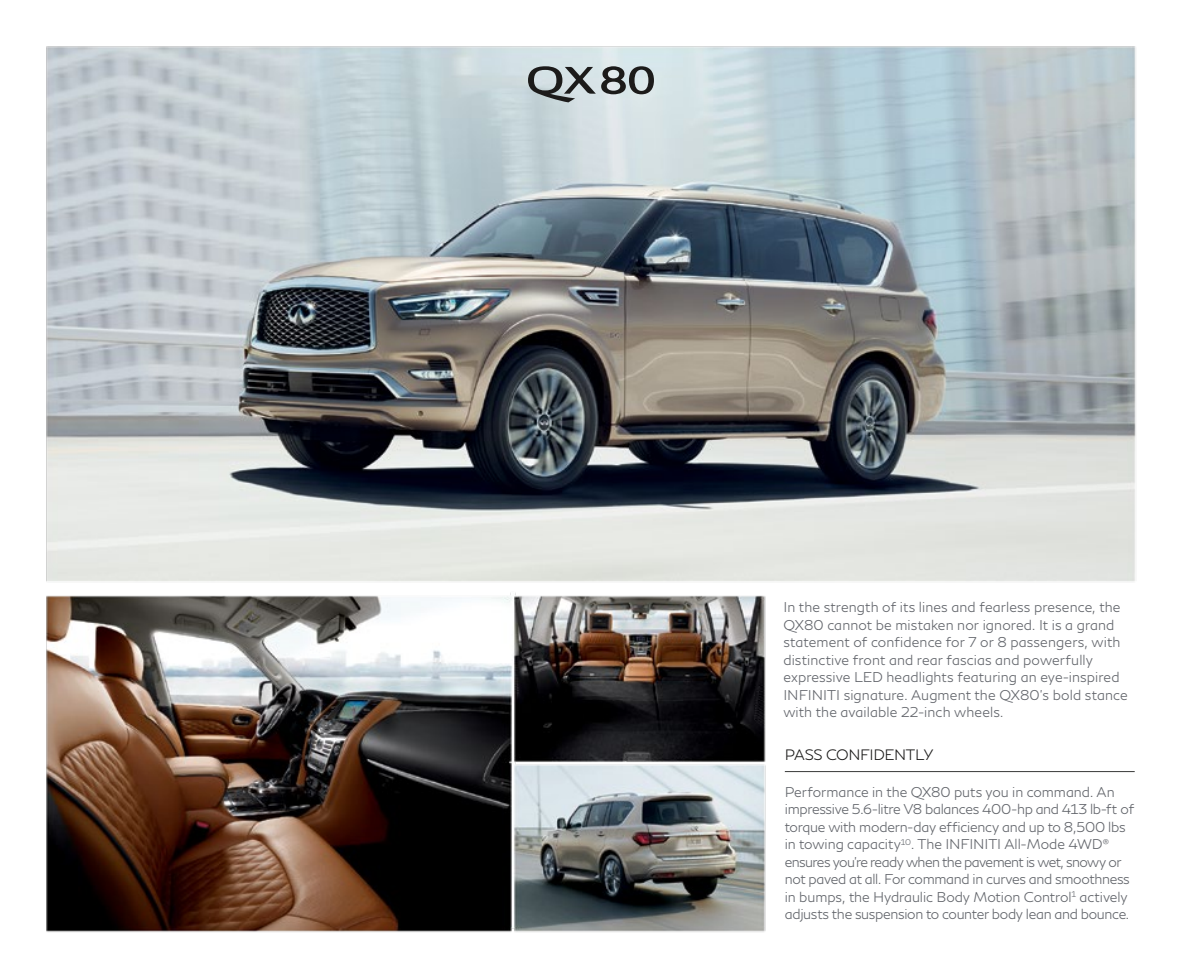
<style>
.page{position:relative;width:1182px;height:977px;background:#fff}
.page>*{position:absolute;margin:0;border:0;box-sizing:border-box;transform-origin:0 0}
.t1{font:300 64.75px "Infiniti Brand";color:#1c1b1a}
.t2{font:300 14.88px "Infiniti Brand";letter-spacing:-.025em;color:#1c1b1a}
.t3{font:300 14px/17.5px "Infiniti Brand";letter-spacing:-.02em;color:#61646a}
.t4{font:300 14px/17.5px "Infiniti Brand";color:#61646a}
</style>
<div class="page">
<img style="left:46px;top:46px;width:1090px;height:886px">
<hr style="left:784px;top:771px;width:350px;height:1px;background:#393a39">
<h1 class="t1" style="left:524px;top:46px;width:134px">QX80</h1>
<p class="t4" style="left:783px;top:598px;width:346px">In the strength of its lines and fearless presence, the QX80 cannot be mistaken nor ignored. It is a grand statement of confidence for 7 or 8 passengers, with distinctive front and rear fascias and powerfully expressive LED headlights featuring an eye-inspired INFINITI signature. Augment the QX80’s bold stance with the available 22-inch wheels.</p>
<p class="t2" style="left:784px;top:745px;width:150px">PASS CONFIDENTLY</p>
<p class="t3" style="left:784px;top:782px;width:351px">Performance in the QX80 puts you in command. An impressive 5.6-litre V8 balances 400-hp and 413 lb-ft of torque with modern-day efficiency and up to 8,500 lbs in towing capacity<sup>10</sup>. The INFINITI All-Mode 4WD<sup>® </sup>ensures you’re ready when the pavement is wet, snowy or not paved at all. For command in curves and smoothness in bumps, the Hydraulic Body Motion Control<sup>1</sup> actively adjusts the suspension to counter body lean and bounce.</p>
</div>
